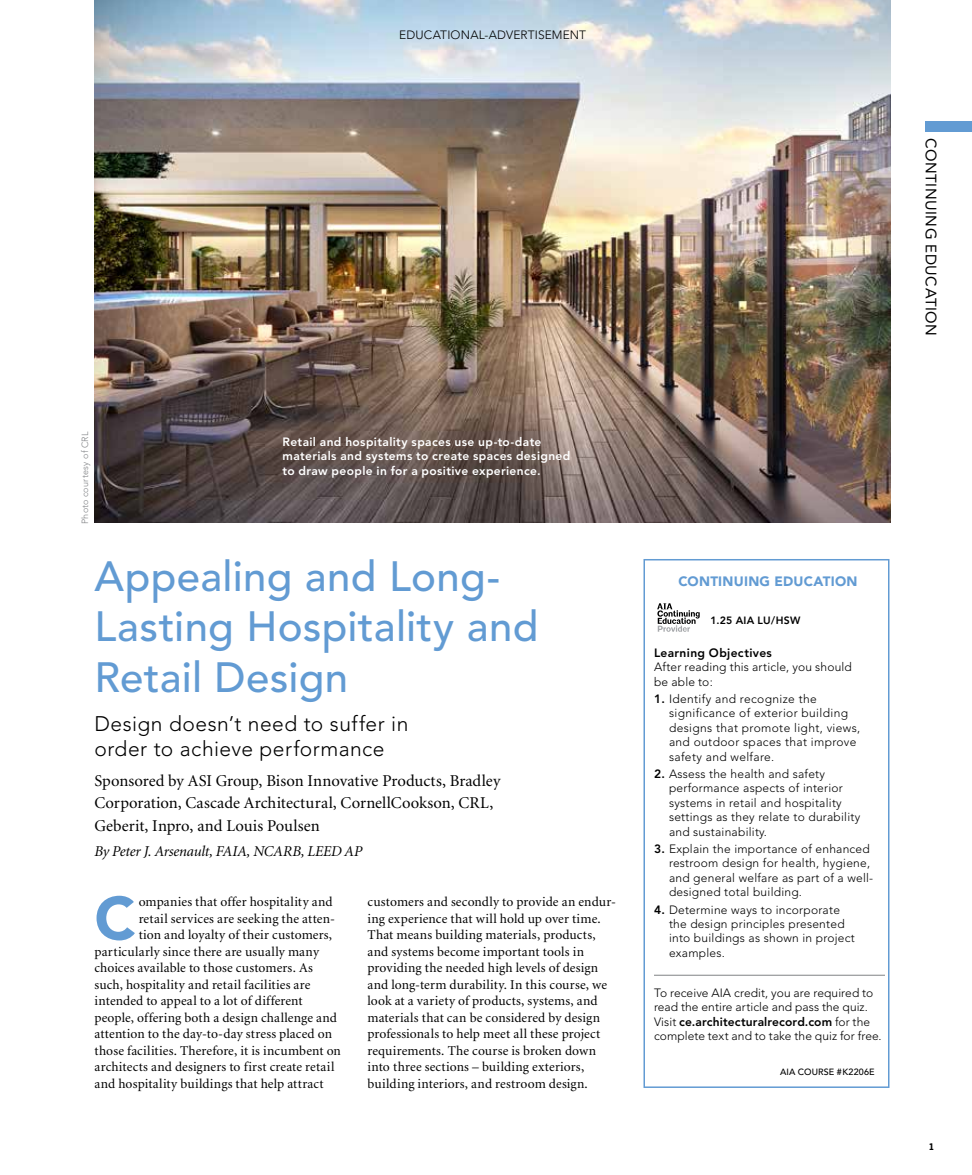
<style>
.page{position:relative;width:972px;height:1175px;background:#fff}
.page>*{position:absolute;margin:0;border:0;box-sizing:border-box;transform-origin:0 0}
.t1{font:900 60.15px "Avenir";color:#629bd3}
.t2{font:500 42px/50.4px "Avenir";letter-spacing:.01em;color:#629bd3}
.t3{font:300 21px/25.5px "Avenir";letter-spacing:.02em;color:#000}
.t4{font:16.5px/22.5px "Minion";letter-spacing:.005em;color:#000}
.t5{font:italic 15px "Minion";letter-spacing:-.01em;color:#000}
.t6{font:15px "Avenir";letter-spacing:.035em;color:#000}
.t7{font:13.5px/16.5px "Minion";letter-spacing:.01em;color:#000}
.t8{font:900 13.5px "Avenir";letter-spacing:.02em;color:#629bd3}
.t9{font:300 12px/14.4px "Avenir";letter-spacing:.02em;color:#000}
.t10{font:800 12px/14.4px "Avenir";letter-spacing:.03em;color:#fff}
.t11{font:800 12px "Avenir";letter-spacing:.03em;color:#000}
.t12{font:800 10.5px "Avenir";letter-spacing:.025em;color:#000}
.t13{font:300 9px "Avenir";letter-spacing:.02em;color:#808285}
.t14{font:500 9px "Avenir";letter-spacing:.015em;color:#000}
.t15{font:700 9px "Benton Sans";color:#000}
.s1{font-weight:800}
</style>
<div class="page">
<div style="left:925px;top:122px;width:47px;height:10px;background:#629bd3"></div>
<img style="left:94px;top:0;width:797px;height:523px">
<svg style="left:657px;top:603px;width:43px;height:29px"></svg>
<hr style="left:654px;top:974px;width:231px;height:1px;background:#808285">
<div style="left:644px;top:559px;width:246px;height:529px;border:2px solid #629bd3"></div>
<p class="t9" style="left:399px;top:28px;width:188px">EDUCATIONAL-ADVERTISEMENT</p>
<p class="t13" style="left:80px;top:524px;width:94px;rotate:-90deg">Photo courtesy of CRL</p>
<p class="t10" style="left:283px;top:434px;width:289px">Retail and hospitality spaces use up-to-date materials and systems to create spaces designed to draw people in for a positive experience.</p>
<h2 class="t2" style="left:94px;top:552px;width:445px">Appealing and Long-<br>Lasting Hospitality and<br>Retail Design</h2>
<h3 class="t3" style="left:94px;top:710px;width:315px">Design doesn’t need to suffer in order to achieve performance</h3>
<p class="t4" style="left:94px;top:770px;width:407px">Sponsored by ASI Group, Bison Innovative Products, Bradley<br>Corporation, Cascade Architectural, CornellCookson, CRL,<br>Geberit, Inpro, and Louis Poulsen</p>
<p class="t5" style="left:94px;top:844px;width:269px">By Peter J. Arsenault, FAIA, NCARB, LEED AP</p>
<h1 class="t1" style="left:94px;top:882px;width:43px">C</h1>
<p class="t7" style="left:139px;top:894px;width:195px">ompanies that offer hospitality and</p>
<p class="t7" style="left:139px;top:910px;width:198px">retail services are seeking the atten-</p>
<p class="t7" style="left:139px;top:927px;width:195px">tion and loyalty of their customers,</p>
<p class="t7" style="left:94px;top:943px;width:226px">particularly since there are usually many</p>
<p class="t7" style="left:94px;top:960px;width:220px">choices available to those customers. As</p>
<p class="t7" style="left:94px;top:976px;width:218px">such, hospitality and retail facilities are</p>
<p class="t7" style="left:94px;top:993px;width:210px">intended to appeal to a lot of different</p>
<p class="t7" style="left:94px;top:1009px;width:244px">people, offering both a design challenge and</p>
<p class="t7" style="left:94px;top:1026px;width:239px">attention to the day-to-day stress placed on</p>
<p class="t7" style="left:94px;top:1042px;width:248px">those facilities. Therefore, it is incumbent on</p>
<p class="t7" style="left:94px;top:1059px;width:241px">architects and designers to first create retail</p>
<p class="t7" style="left:94px;top:1075px;width:231px">and hospitality buildings that help attract</p>
<p class="t7" style="left:368px;top:894px;width:250px">customers and secondly to provide an endur&shy;ing experience that will hold up over time.<br>That means building materials, products, and systems become important tools in providing the needed high levels of design and long-term durability. In this course, we look at a variety of products, systems, and materials that can be considered by design professionals to help meet all these project requirements. The course is broken down into three sections – building exteriors, building interiors, and restroom design.</p>
<p class="t8" style="left:678px;top:573px;width:181px">CONTINUING EDUCATION</p>
<p class="t12" style="left:711px;top:614px;width:91px">1.25 AIA LU/HSW</p>
<p class="t11" style="left:654px;top:645px;width:119px">Learning Objectives</p>
<p class="t9" style="left:654px;top:660px;width:199px">After reading this article, you should be able to:</p>
<p class="t9" style="left:669px;top:691px;width:193px;text-indent:-15px"><span class="s1">1.</span> Identify and recognize the significance of exterior building designs that promote light, views, and outdoor spaces that improve safety and welfare.</p>
<p class="t9" style="left:669px;top:766px;width:193px;text-indent:-15px"><span class="s1">2.</span> Assess the health and safety performance aspects of interior systems in retail and hospitality settings as they relate to durability and sustainability.</p>
<p class="t9" style="left:669px;top:841px;width:206px;text-indent:-15px"><span class="s1">3.</span> Explain the importance of enhanced restroom design for health, hygiene, and general welfare as part of a well&shy;designed total building.</p>
<p class="t9" style="left:669px;top:902px;width:187px;text-indent:-15px"><span class="s1">4.</span> Determine ways to incorporate the design principles presented into buildings as shown in project examples.</p>
<p class="t9" style="left:654px;top:985px;width:229px">To receive AIA credit, you are required to read the entire article and pass the quiz.<br>Visit <span class="s1">ce.architecturalrecord.com</span> for the complete text and to take the quiz for free.</p>
<p class="t14" style="left:780px;top:1066px;width:96px">AIA COURSE #K2206E</p>
<p class="t6" style="left:940px;top:138px;width:199px;rotate:90deg">CONTINUING EDUCATION</p>
<p class="t15" style="left:929px;top:1141px;width:6px">1</p>
</div>
